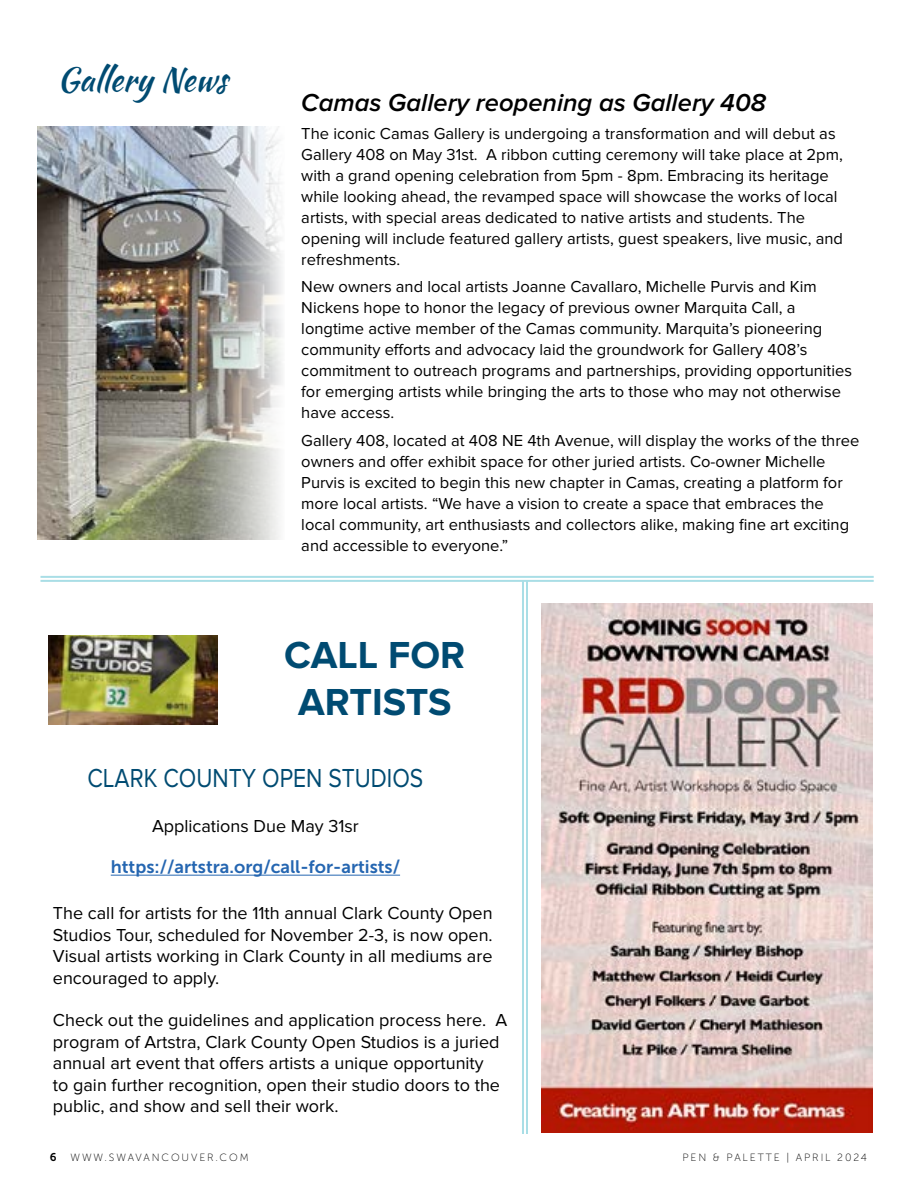
<style>
.page{position:relative;width:918px;height:1188px;background:#fff}
.page>*{position:absolute;margin:0;border:0;box-sizing:border-box;transform-origin:0 0}
.t1{font:700 39px/46.8px "Proxima Nova";color:#004b72;text-align:center}
.t2{font:33px "Kaushan Script";color:#004b72}
.t3{font:27px "Proxima Nova";color:#004b72;scale:.85 1}
.t4{font:italic 600 25.5px "Proxima Nova";color:#000}
.t5{font:18px/21.6px "Proxima Nova";color:#000;text-align:justify}
.t6{font:18px "Museo Sans 700";color:#2566b1}
.t7{font:16.5px/21px "Proxima Nova";color:#000}
.t8{font:10.5px "Museo Sans 100";letter-spacing:.18em;color:#000}
.s1{font-family:"Museo Sans 700";font-size:11.25px}
</style>
<div class="page">
<img style="left:49px;top:635px;width:168px;height:89px">
<hr style="left:111px;top:875px;width:289px;height:1px;background:#2566b1">
<img style="left:38px;top:126px;width:245px;height:413px">
<img style="left:541px;top:603px;width:331px;height:530px">
<hr style="left:40px;top:576px;width:834px;height:2px;background:#a9dee6">
<hr style="left:40px;top:580px;width:834px;height:2px;background:#a9dee6">
<hr style="left:526px;top:581px;width:2px;height:553px;background:#a9dee6">
<hr style="left:522px;top:581px;width:2px;height:553px;background:#a9dee6">
<h2 class="t2" style="left:57px;top:55px;width:172px">Gallery News</h2>
<h3 class="t4" style="left:301px;top:88px;width:466px">Camas Gallery reopening as Gallery 408</h3>
<p class="t7" style="left:301px;top:123px;width:543px">The iconic Camas Gallery is undergoing a transformation and will debut as Gallery 408 on May 31st. A ribbon cutting ceremony will take place at 2pm, with a grand opening celebration from 5pm - 8pm. Embracing its heritage while looking ahead, the revamped space will showcase the works of local artists, with special areas dedicated to native artists and students. The opening will include featured gallery artists, guest speakers, live music, and refreshments.</p>
<p class="t7" style="left:301px;top:277px;width:552px">New owners and local artists Joanne Cavallaro, Michelle Purvis and Kim Nickens hope to honor the legacy of previous owner Marquita Call, a longtime active member of the Camas community. Marquita’s pioneering community efforts and advocacy laid the groundwork for Gallery 408’s commitment to outreach programs and partnerships, providing opportunities for emerging artists while bringing the arts to those who may not otherwise have access.</p>
<p class="t7" style="left:301px;top:430px;width:560px">Gallery 408, located at 408 NE 4th Avenue, will display the works of the three owners and offer exhibit space for other juried artists. Co-owner Michelle Purvis is excited to begin this new chapter in Camas, creating a platform for more local artists. “We have a vision to create a space that embraces the local community, art enthusiasts and collectors alike, making fine art exciting and accessible to everyone.”</p>
<h1 class="t1" style="left:284px;top:633px;width:183px">CALL FOR<br>ARTISTS</h1>
<h3 class="t3" style="left:87px;top:762px;width:397px">CLARK COUNTY OPEN STUDIOS</h3>
<p class="t5" style="left:152px;top:815px;width:208px">Applications Due May 31sr</p>
<p class="t6" style="left:111px;top:857px;width:291px">https://artstra.org/call-for-artists/</p>
<p class="t5" style="left:53px;top:903px;width:441px">The call for artists for the 11th annual Clark County Open Studios Tour, scheduled for November 2-3, is now open.<br>Visual artists working in Clark County in all mediums are encouraged to apply.</p>
<p class="t5" style="left:53px;top:1009px;width:456px;text-align:left">Check out the guidelines and application process here. A program of Artstra, Clark County Open Studios is a juried annual art event that offers artists a unique opportunity<br>to gain further recognition, open their studio doors to the public, and show and sell their work.</p>
<p class="t8" style="left:50px;top:1151px;width:200px"><span class="s1">6</span> WWW.SWAVANCOUVER.COM</p>
<p class="t8" style="left:682px;top:1151px;width:186px">PEN &amp; PALETTE | APRIL 2024</p>
</div>
